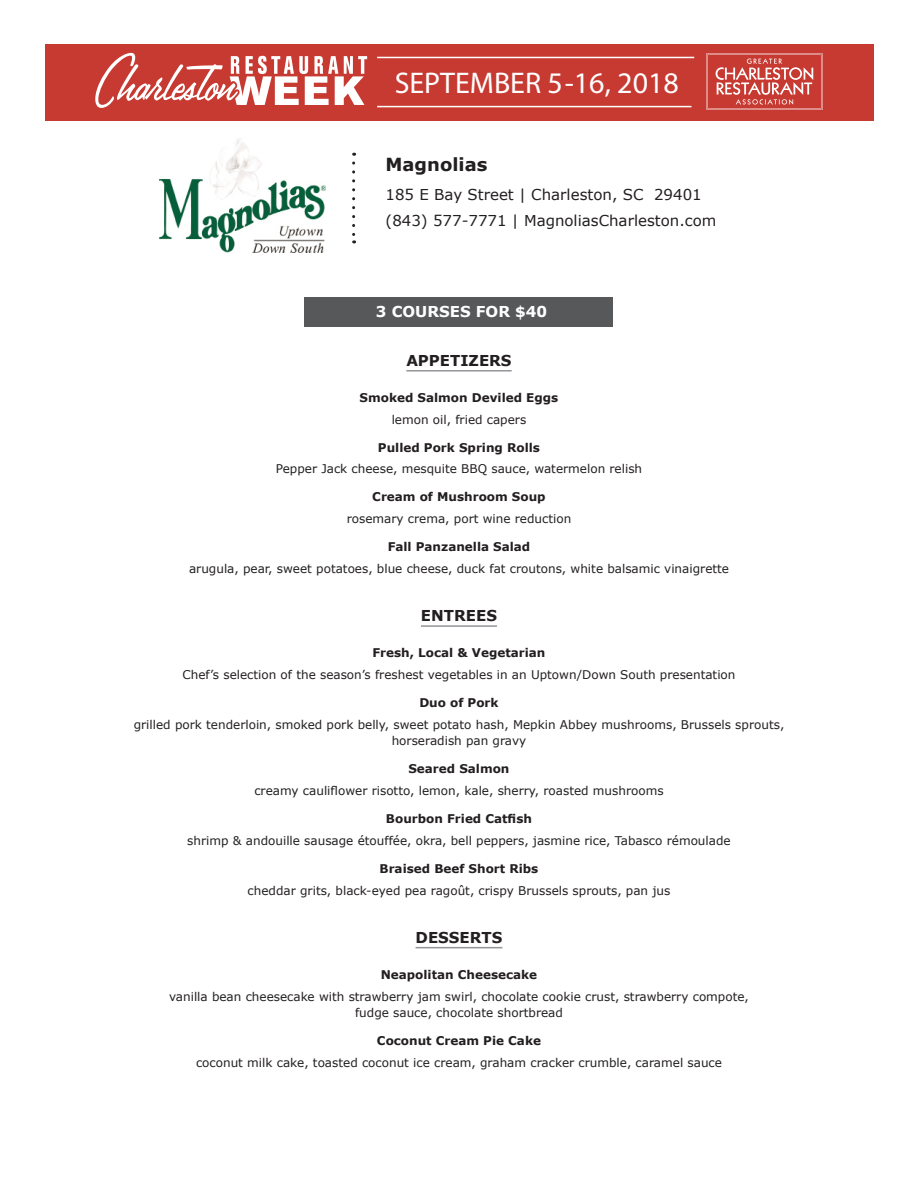
<style>
.page{position:relative;width:918px;height:1188px;background:#fff}
.page>*{position:absolute;margin:0;border:0;box-sizing:border-box;transform-origin:0 0}
.menu_item{font:30px "Myriad Pro";color:#fff}
.restaurant_name{font:700 18px "Verdana";color:#231f20}
.phone_url{font:15px "Verdana";color:#231f20}
.Address{font:15px "Verdana";color:#231f20}
.category{font:700 15px "Verdana";color:#231f20}
.description{font:700 15px "Verdana";color:#fff}
.description-2{font:12px/16.5px "Verdana";color:#231f20;text-align:center}
.menu_item-2{font:700 12px "Verdana";color:#231f20}
</style>
<div class="page">
<div style="left:45px;top:44px;width:828px;height:77px;background:#c73a32"></div>
<svg style="left:352px;top:163px;width:3px;height:80px"></svg>
<hr style="left:406px;top:370px;width:106px;height:2px;background:#939598">
<hr style="left:421px;top:625px;width:76px;height:2px;background:#939598">
<hr style="left:416px;top:947px;width:86px;height:1px;background:#939598">
<div style="left:305px;top:297px;width:308px;height:29px;background:#57585a"></div>
<svg style="left:95px;top:53px;width:272px;height:55px"></svg>
<svg style="left:706px;top:53px;width:117px;height:57px"></svg>
<hr style="left:377px;top:57px;width:317px;height:1px;background:#fff">
<hr style="left:377px;top:106px;width:315px;height:1px;background:#fff">
<img style="left:160px;top:138px;width:166px;height:115px">
<p class="menu_item" style="left:395px;top:65px;width:286px">SEPTEMBER 5-16, 2018</p>
<p class="restaurant_name" style="left:386px;top:153px;width:103px">Magnolias</p>
<p class="Address" style="left:386px;top:185px;width:318px">185 E Bay Street | Charleston, SC 29401</p>
<p class="phone_url" style="left:386px;top:211px;width:332px">(843) 577-7771 | MagnoliasCharleston.com</p>
<p class="description" style="left:376px;top:302px;width:173px">3 COURSES FOR $40</p>
<p class="category" style="left:406px;top:350px;width:107px">APPETIZERS</p>
<p class="menu_item-2" style="left:360px;top:390px;width:200px">Smoked Salmon Deviled Eggs</p>
<p class="description-2" style="left:392px;top:411px;width:136px">lemon oil, fried capers</p>
<p class="menu_item-2" style="left:378px;top:439px;width:164px">Pulled Pork Spring Rolls</p>
<p class="description-2" style="left:276px;top:461px;width:368px">Pepper Jack cheese, mesquite BBQ sauce, watermelon relish</p>
<p class="menu_item-2" style="left:372px;top:489px;width:175px">Cream of Mushroom Soup</p>
<p class="description-2" style="left:347px;top:511px;width:226px">rosemary crema, port wine reduction</p>
<p class="menu_item-2" style="left:388px;top:539px;width:144px">Fall Panzanella Salad</p>
<p class="description-2" style="left:189px;top:561px;width:542px">arugula, pear, sweet potatoes, blue cheese, duck fat croutons, white balsamic vinaigrette</p>
<p class="category" style="left:421px;top:606px;width:78px">ENTREES</p>
<p class="menu_item-2" style="left:372px;top:645px;width:175px">Fresh, Local &amp; Vegetarian</p>
<p class="description-2" style="left:183px;top:666px;width:555px">Chef’s selection of the season’s freshest vegetables in an Uptown/Down South presentation</p>
<p class="menu_item-2" style="left:419px;top:695px;width:81px">Duo of Pork</p>
<p class="description-2" style="left:134px;top:716px;width:652px">grilled pork tenderloin, smoked pork belly, sweet potato hash, Mepkin Abbey mushrooms, Brussels sprouts, horseradish pan gravy</p>
<p class="menu_item-2" style="left:408px;top:761px;width:103px">Seared Salmon</p>
<p class="description-2" style="left:254px;top:783px;width:411px">creamy cauliflower risotto, lemon, kale, sherry, roasted mushrooms</p>
<p class="menu_item-2" style="left:386px;top:811px;width:148px">Bourbon Fried Catfish</p>
<p class="description-2" style="left:187px;top:832px;width:545px">shrimp &amp; andouille sausage étouffée, okra, bell peppers, jasmine rice, Tabasco rémoulade</p>
<p class="menu_item-2" style="left:380px;top:861px;width:160px">Braised Beef Short Ribs</p>
<p class="description-2" style="left:248px;top:882px;width:424px">cheddar grits, black-eyed pea ragoût, crispy Brussels sprouts, pan jus</p>
<p class="category" style="left:416px;top:927px;width:88px">DESSERTS</p>
<p class="menu_item-2" style="left:381px;top:966px;width:158px">Neapolitan Cheesecake</p>
<p class="description-2" style="left:169px;top:988px;width:581px">vanilla bean cheesecake with strawberry jam swirl, chocolate cookie crust, strawberry compote,</p>
<p class="description-2" style="left:355px;top:1005px;width:209px">fudge sauce, chocolate shortbread</p>
<p class="menu_item-2" style="left:377px;top:1033px;width:166px">Coconut Cream Pie Cake</p>
<p class="description-2" style="left:196px;top:1054px;width:528px">coconut milk cake, toasted coconut ice cream, graham cracker crumble, caramel sauce</p>
</div>
